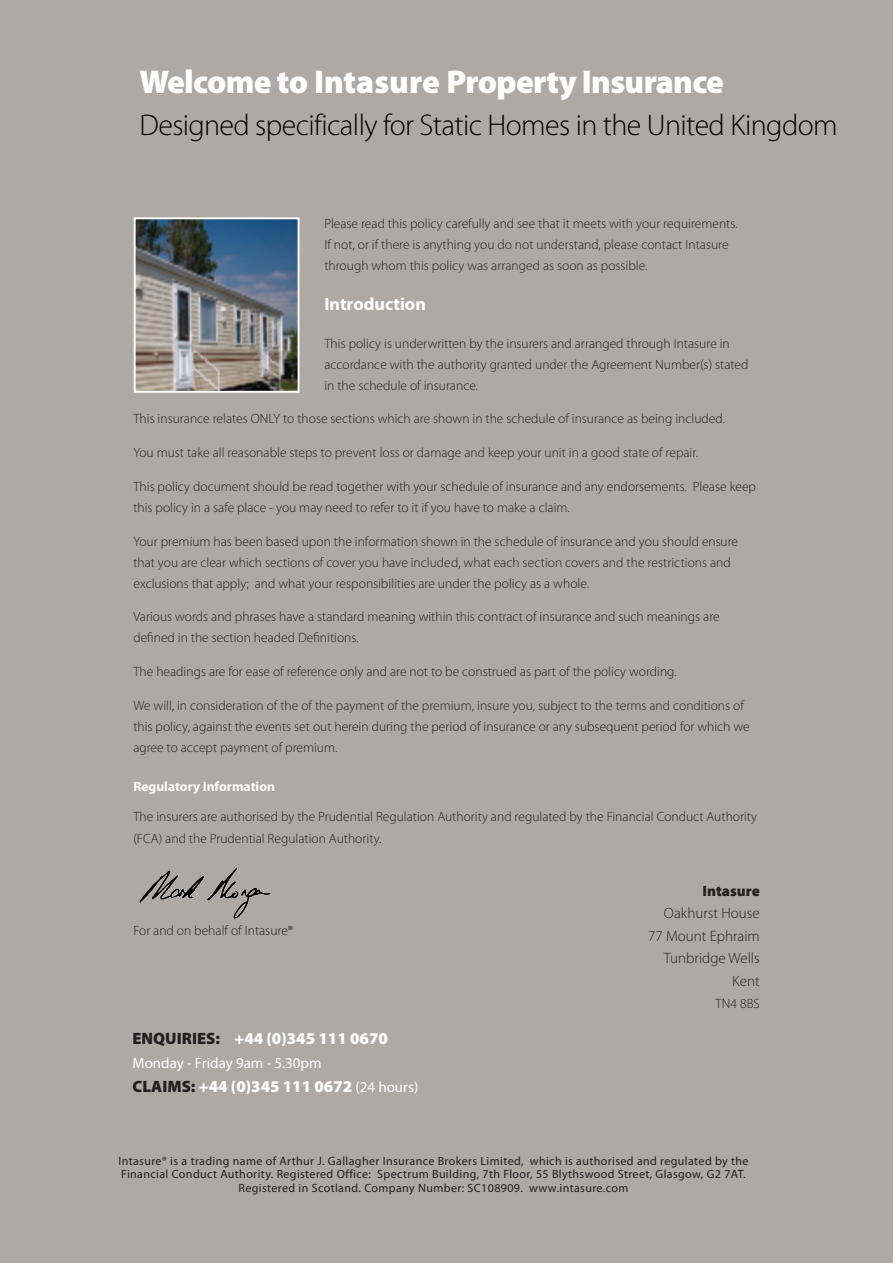
<style>
.page{position:relative;width:893px;height:1263px;background:#afa9a6}
.page>*{position:absolute;margin:0;border:0;box-sizing:border-box;transform-origin:0 0}
.Form_text{font:900 33px "Myriad Pro";letter-spacing:-.02em;color:#fff}
.Form_text-2{font:300 30px "Myriad Pro";letter-spacing:-.02em;color:#000}
.t1{font:700 18px "Myriad Pro";color:#fff}
.t2{font:900 16.5px "Myriad Pro";color:#fff}
.t3{font:300 15px/22.5px "Myriad Pro";color:#231f20;text-align:right}
.t4{font:15px "Myriad Pro";color:#fff}
.t5{font:300 13.5px/21px "Myriad Pro";color:#231f20}
.t6{font:700 13.5px "Myriad Pro";color:#fff}
.Form6_5{font:12px/13.5px "Myriad Pro";letter-spacing:.03em;color:#231f20;text-align:center}
.s1{color:#231f20}
.s2{font-weight:400;font-size:15px}
.s3{font-weight:900}
</style>
<div class="page">
<img style="left:137px;top:220px;width:159px;height:170px">
<div style="left:134px;top:217px;width:165px;height:176px;border:2px solid #fff"></div>
<img style="left:139px;top:867px;width:132px;height:52px">
<p class="Form_text" style="left:139px;top:63px;width:586px">Welcome to Intasure Property Insurance</p>
<p class="Form_text-2" style="left:139px;top:107px;width:700px">Designed specifically for Static Homes in the United Kingdom</p>
<p class="t5" style="left:324px;top:213px;width:415px">Please read this policy carefully and see that it meets with your requirements.<br>If not, or if there is anything you do not understand, please contact Intasure through whom this policy was arranged as soon as possible.</p>
<p class="t1" style="left:324px;top:292px;width:103px">Introduction</p>
<p class="t5" style="left:324px;top:332px;width:426px">This policy is underwritten by the insurers and arranged through Intasure in accordance with the authority granted under the Agreement Number(s) stated in the schedule of insurance.</p>
<p class="t5" style="left:133px;top:408px;width:593px">This insurance relates ONLY to those sections which are shown in the schedule of insurance as being included.</p>
<p class="t5" style="left:133px;top:442px;width:566px">You must take all reasonable steps to prevent loss or damage and keep your unit in a good state of repair.</p>
<p class="t5" style="left:133px;top:476px;width:624px">This policy document should be read together with your schedule of insurance and any endorsements. Please keep this policy in a safe place - you may need to refer to it if you have to make a claim.</p>
<p class="t5" style="left:133px;top:530px;width:606px">Your premium has been based upon the information shown in the schedule of insurance and you should ensure that you are clear which sections of cover you have included, what each section covers and the restrictions and exclusions that apply; and what your responsibilities are under the policy as a whole.</p>
<p class="t5" style="left:133px;top:606px;width:588px">Various words and phrases have a standard meaning within this contract of insurance and such meanings are defined in the section headed Definitions.</p>
<p class="t5" style="left:133px;top:661px;width:545px">The headings are for ease of reference only and are not to be construed as part of the policy wording.</p>
<p class="t5" style="left:133px;top:695px;width:618px">We will, in consideration of the of the payment of the premium, insure you, subject to the terms and conditions of this policy, against the events set out herein during the period of insurance or any subsequent period for which we agree to accept payment of premium.</p>
<p class="t6" style="left:133px;top:778px;width:143px">Regulatory Information</p>
<p class="t5" style="left:133px;top:805px;width:625px;line-height:22.5px">The insurers are authorised by the Prudential Regulation Authority and regulated by the Financial Conduct Authority (FCA) and the Prudential Regulation Authority.</p>
<p class="t5" style="left:133px;top:920px;width:161px">For and on behalf of Intasure®</p>
<p class="t2" style="left:133px;top:1029px;width:257px"><span class="s1">ENQUIRIES:</span> +44 (0)345 111 0670</p>
<p class="t4" style="left:133px;top:1053px;width:191px">Monday - Friday 9am - 5.30pm</p>
<p class="t2" style="left:133px;top:1077px;width:287px"><span class="s1">CLAIMS:</span> +44 (0)345 111 0672 <span class="s2">(24 hours)</span></p>
<p class="t3" style="left:648px;top:879px;width:113px"><span class="s3">Intasure<br></span>Oakhurst House<br>77 Mount Ephraim<br>Tunbridge Wells<br>Kent</p>
<p class="t5" style="left:716px;top:993px;width:46px">TN4 8BS</p>
<p class="Form6_5" style="left:118px;top:1154px;width:632px">Intasure® is a trading name of Arthur J. Gallagher Insurance Brokers Limited, which is authorised and regulated by the<br>Financial Conduct Authority. Registered Office: Spectrum Building, 7th Floor, 55 Blythswood Street, Glasgow, G2 7AT.<br>Registered in Scotland. Company Number: SC108909. www.intasure.com</p>
</div>
